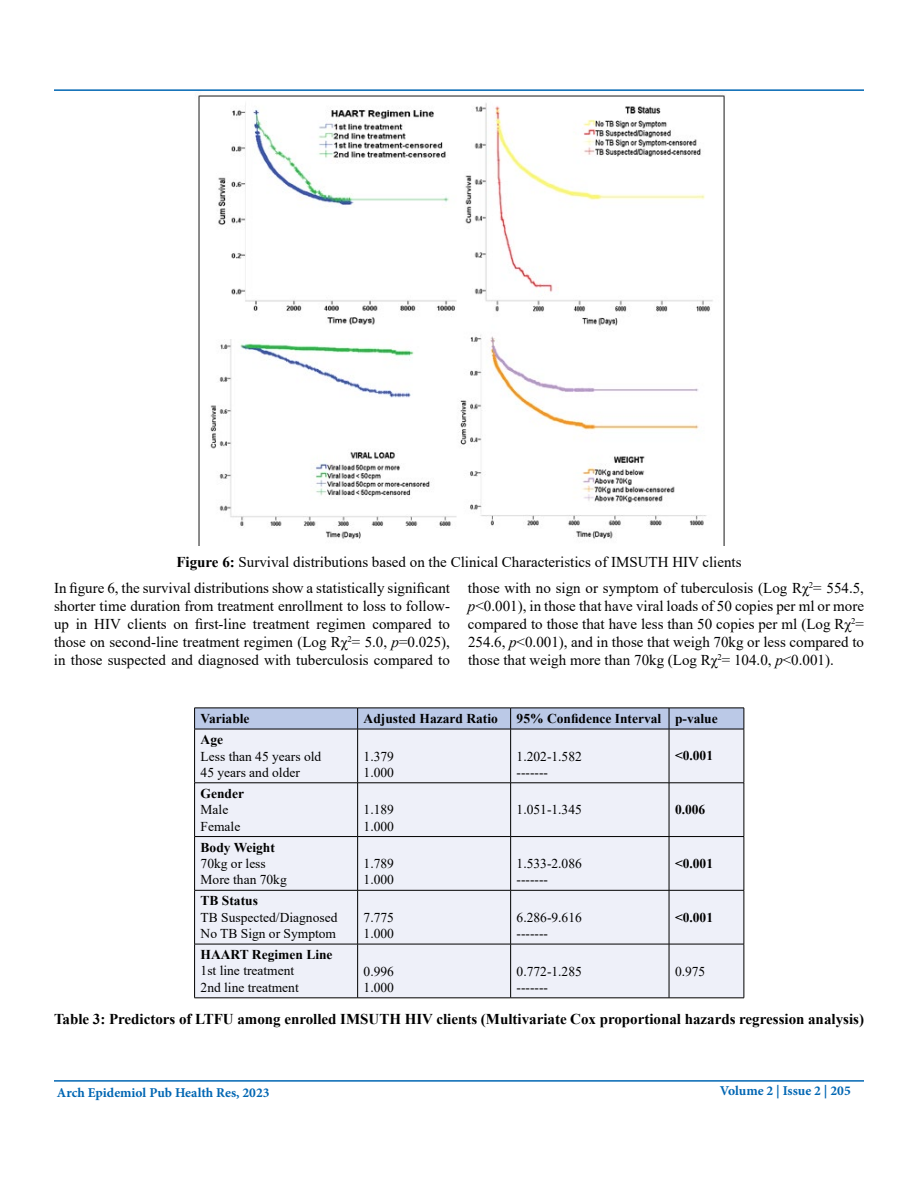
<style>
.page{position:relative;width:918px;height:1188px;background:#fff}
.page>*{position:absolute;margin:0;border:0;box-sizing:border-box;transform-origin:0 0}
.t1{font:15px/18px "Times New Roman";color:#000;text-align:justify}
.t2{font:700 15px "Times New Roman";color:#000}
.t3{font:13.5px/16.2px "Times New Roman";color:#000}
.t4{font:700 13.5px "Times New Roman";color:#000}
.t5{font:700 13.5px "Minion Pro";color:#0066b3}
.s1{font-weight:700}
.s2{font-style:italic}
</style>
<div class="page">
<hr style="left:54px;top:1080px;width:810px;height:2px;background:#0066b3">
<hr style="left:54px;top:89px;width:810px;height:2px;background:#0066b3">
<img style="left:198px;top:95px;width:527px;height:451px">
<div style="left:195px;top:730px;width:549px;height:268px;background:#eef0f9"></div>
<svg style="left:194px;top:708px;width:551px;height:21px;background:#b1bedb"></svg>
<hr style="left:194px;top:729px;width:164px;height:1px;background:#000">
<hr style="left:194px;top:729px;width:1px;height:54px;background:#000">
<hr style="left:358px;top:729px;width:153px;height:1px;background:#000">
<hr style="left:357px;top:729px;width:1px;height:54px;background:#000">
<hr style="left:511px;top:729px;width:158px;height:1px;background:#000">
<hr style="left:510px;top:729px;width:1px;height:54px;background:#000">
<hr style="left:669px;top:729px;width:75px;height:1px;background:#000">
<hr style="left:669px;top:729px;width:1px;height:54px;background:#000">
<hr style="left:744px;top:729px;width:1px;height:54px;background:#000">
<hr style="left:194px;top:783px;width:164px;height:1px;background:#000">
<hr style="left:194px;top:783px;width:1px;height:53px;background:#000">
<hr style="left:358px;top:783px;width:153px;height:1px;background:#000">
<hr style="left:357px;top:783px;width:1px;height:53px;background:#000">
<hr style="left:511px;top:783px;width:158px;height:1px;background:#000">
<hr style="left:510px;top:783px;width:1px;height:53px;background:#000">
<hr style="left:669px;top:783px;width:75px;height:1px;background:#000">
<hr style="left:669px;top:783px;width:1px;height:53px;background:#000">
<hr style="left:744px;top:783px;width:1px;height:53px;background:#000">
<hr style="left:669px;top:836px;width:75px;height:1px;background:#000">
<hr style="left:744px;top:837px;width:1px;height:53px;background:#000">
<hr style="left:194px;top:836px;width:164px;height:1px;background:#000">
<hr style="left:194px;top:837px;width:1px;height:53px;background:#000">
<hr style="left:358px;top:836px;width:153px;height:1px;background:#000">
<hr style="left:357px;top:837px;width:1px;height:53px;background:#000">
<hr style="left:511px;top:836px;width:158px;height:1px;background:#000">
<hr style="left:510px;top:837px;width:1px;height:53px;background:#000">
<hr style="left:669px;top:837px;width:1px;height:53px;background:#000">
<hr style="left:194px;top:890px;width:164px;height:1px;background:#000">
<hr style="left:194px;top:890px;width:1px;height:54px;background:#000">
<hr style="left:358px;top:890px;width:153px;height:1px;background:#000">
<hr style="left:357px;top:890px;width:1px;height:54px;background:#000">
<hr style="left:511px;top:890px;width:158px;height:1px;background:#000">
<hr style="left:510px;top:890px;width:1px;height:54px;background:#000">
<hr style="left:669px;top:890px;width:75px;height:1px;background:#000">
<hr style="left:669px;top:890px;width:1px;height:54px;background:#000">
<hr style="left:744px;top:890px;width:1px;height:54px;background:#000">
<hr style="left:194px;top:944px;width:164px;height:1px;background:#000">
<hr style="left:194px;top:944px;width:1px;height:54px;background:#000">
<hr style="left:358px;top:944px;width:153px;height:1px;background:#000">
<hr style="left:357px;top:944px;width:1px;height:54px;background:#000">
<hr style="left:511px;top:944px;width:158px;height:1px;background:#000">
<hr style="left:510px;top:944px;width:1px;height:54px;background:#000">
<hr style="left:669px;top:944px;width:75px;height:1px;background:#000">
<hr style="left:669px;top:944px;width:1px;height:54px;background:#000">
<hr style="left:744px;top:944px;width:1px;height:54px;background:#000">
<hr style="left:194px;top:998px;width:164px;height:1px;background:#000">
<hr style="left:358px;top:998px;width:153px;height:1px;background:#000">
<hr style="left:511px;top:998px;width:158px;height:1px;background:#000">
<hr style="left:669px;top:998px;width:75px;height:1px;background:#000">
<p class="t1" style="left:176px;top:552px;width:567px"><span class="s1">Figure 6:</span> Survival distributions based on the Clinical Characteristics of IMSUTH HIV clients</p>
<p class="t1" style="left:54px;top:579px;width:398px">In figure 6, the survival distributions show a statistically significant shorter time duration from treatment enrollment to loss to follow&shy;up in HIV clients on first-line treatment regimen compared to those on second-line treatment regimen (Log Rχ<sup>2</sup>= 5.0, <span class="s2">p</span>=0.025), in those suspected and diagnosed with tuberculosis compared to</p>
<p class="t1" style="left:468px;top:579px;width:398px">those with no sign or symptom of tuberculosis (Log Rχ<sup>2</sup>= 554.5, <span class="s2">p</span>&lt;0.001), in those that have viral loads of 50 copies per ml or more compared to those that have less than 50 copies per ml (Log Rχ<sup>2</sup>= 254.6, <span class="s2">p</span>&lt;0.001), and in those that weigh 70kg or less compared to those that weigh more than 70kg (Log Rχ<sup>2</sup>= 104.0, <span class="s2">p</span>&lt;0.001).</p>
<p class="t4" style="left:201px;top:709px;width:51px">Variable</p>
<p class="t4" style="left:364px;top:709px;width:136px">Adjusted Hazard Ratio</p>
<p class="t4" style="left:517px;top:709px;width:203px">95% Confidence Interval p-value</p>
<p class="t4" style="left:201px;top:730px;width:24px">Age</p>
<p class="t3" style="left:201px;top:748px;width:122px">Less than 45 years old<br>45 years and older</p>
<p class="t3" style="left:364px;top:748px;width:32px">1.379<br>1.000</p>
<p class="t3" style="left:517px;top:748px;width:67px">1.202-1.582 -------</p>
<p class="t4" style="left:675px;top:746px;width:40px">&lt;0.001</p>
<p class="t4" style="left:201px;top:784px;width:45px">Gender</p>
<p class="t3" style="left:201px;top:801px;width:41px">Male<br>Female</p>
<p class="t3" style="left:364px;top:801px;width:32px">1.189<br>1.000</p>
<p class="t3" style="left:517px;top:801px;width:67px">1.051-1.345</p>
<p class="t4" style="left:675px;top:800px;width:32px">0.006</p>
<p class="t4" style="left:201px;top:837px;width:76px">Body Weight</p>
<p class="t3" style="left:201px;top:855px;width:88px">70kg or less<br>More than 70kg</p>
<p class="t3" style="left:364px;top:855px;width:32px">1.789<br>1.000</p>
<p class="t3" style="left:517px;top:855px;width:67px">1.533-2.086 -------</p>
<p class="t4" style="left:675px;top:854px;width:40px">&lt;0.001</p>
<p class="t4" style="left:201px;top:891px;width:59px">TB Status</p>
<p class="t3" style="left:201px;top:909px;width:138px">TB Suspected/Diagnosed<br>No TB Sign or Symptom</p>
<p class="t3" style="left:364px;top:909px;width:32px">7.775<br>1.000</p>
<p class="t3" style="left:517px;top:909px;width:67px">6.286-9.616 -------</p>
<p class="t4" style="left:675px;top:907px;width:40px">&lt;0.001</p>
<p class="t4" style="left:201px;top:945px;width:134px">HAART Regimen Line</p>
<p class="t3" style="left:201px;top:962px;width:100px">1st line treatment<br>2nd line treatment</p>
<p class="t3" style="left:364px;top:963px;width:32px">0.996<br>1.000</p>
<p class="t3" style="left:517px;top:963px;width:67px">0.772-1.285 -------</p>
<p class="t3" style="left:675px;top:963px;width:32px">0.975</p>
<p class="t2" style="left:54px;top:1008px;width:812px">Table 3: Predictors of LTFU among enrolled IMSUTH HIV clients (Multivariate Cox proportional hazards regression analysis)</p>
<p class="t5" style="left:57px;top:1083px;width:214px">Arch Epidemiol Pub Health Res, 2023</p>
<p class="t5" style="left:720px;top:1082px;width:133px">Volume 2 | Issue 2 | 205</p>
</div>
